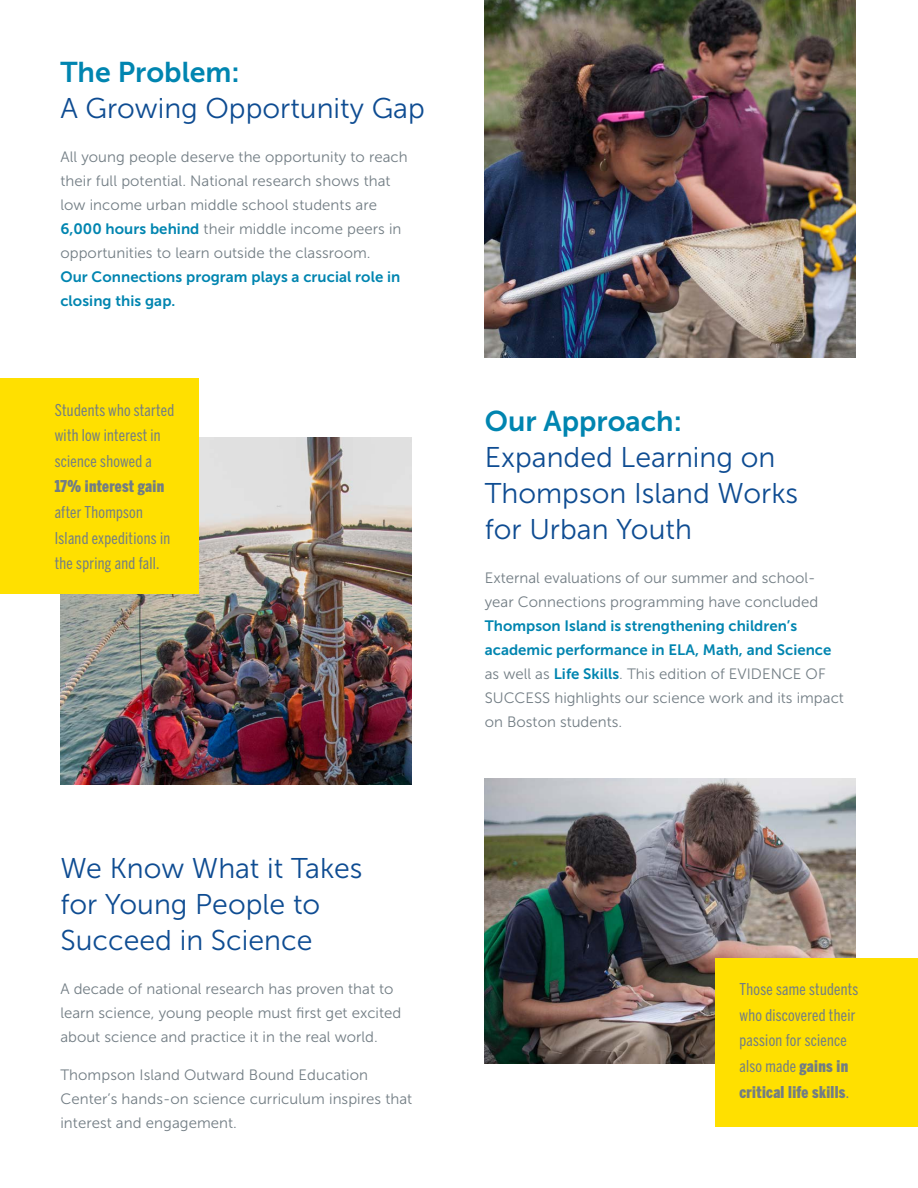
<style>
.page{position:relative;width:918px;height:1188px;background:#fff}
.page>*{position:absolute;margin:0;border:0;box-sizing:border-box;transform-origin:0 0}
.Headline{font:28.5px/36px "Museo Sans 300";color:#0e4c92}
.Infographic_Text{font:16.2px/25.7px "Benton Sans Comp";letter-spacing:.02em;color:#727d84}
.Text{font:15px/24px "Museo Sans 300";color:#727d84}
.s1{font-family:"Museo Sans 700";color:#0085b0}
.s2{font-weight:900}
</style>
<div class="page">
<img style="left:485px;top:0;width:370px;height:358px">
<img style="left:485px;top:779px;width:370px;height:285px">
<img style="left:60px;top:438px;width:352px;height:346px">
<div style="left:0;top:378px;width:199px;height:216px;background:#ffe000"></div>
<div style="left:715px;top:958px;width:203px;height:169px;background:#ffe000"></div>
<p class="Headline" style="left:60px;top:55px;width:366px"><span class="s1">The Problem:<br></span>A Growing Opportunity Gap</p>
<p class="Text" style="left:60px;top:145px;width:349px">All young people deserve the opportunity to reach their full potential. National research shows that low income urban middle school students are <span class="s1">6,000 hours behind</span> their middle income peers in opportunities to learn outside the classroom.<br><span class="s1">Our Connections program plays a crucial role in closing this gap.</span></p>
<p class="Infographic_Text" style="left:55px;top:397px;width:121px">Students who started with low interest in science showed a<br><span class="s2">17% interest gain </span>after Thompson<br>Island expeditions in the spring and fall.</p>
<p class="Headline" style="left:60px;top:850px;width:304px">We Know What it Takes for Young People to<br>Succeed in Science</p>
<p class="Text" style="left:60px;top:977px;width:343px">A decade of national research has proven that to learn science, young people must first get excited about science and practice it in the real world.</p>
<p class="Text" style="left:60px;top:1062px;width:353px">Thompson Island Outward Bound Education<br>Center’s hands-on science curriculum inspires that interest and engagement.</p>
<p class="Headline" style="left:485px;top:403px;width:315px"><span class="s1">Our Approach:<br></span>Expanded Learning on<br>Thompson Island Works for Urban Youth</p>
<p class="Text" style="left:485px;top:566px;width:361px">External evaluations of our summer and school&shy;year Connections programming have concluded <span class="s1">Thompson Island is strengthening children’s academic performance in ELA, Math, and Science </span>as well as <span class="s1">Life Skills</span>. This edition of EVIDENCE OF SUCCESS highlights our science work and its impact on Boston students.</p>
<p class="Infographic_Text" style="left:739px;top:976px;width:120px">Those same students who discovered their passion for science also made <span class="s2">gains in critical life skills</span>.</p>
</div>
